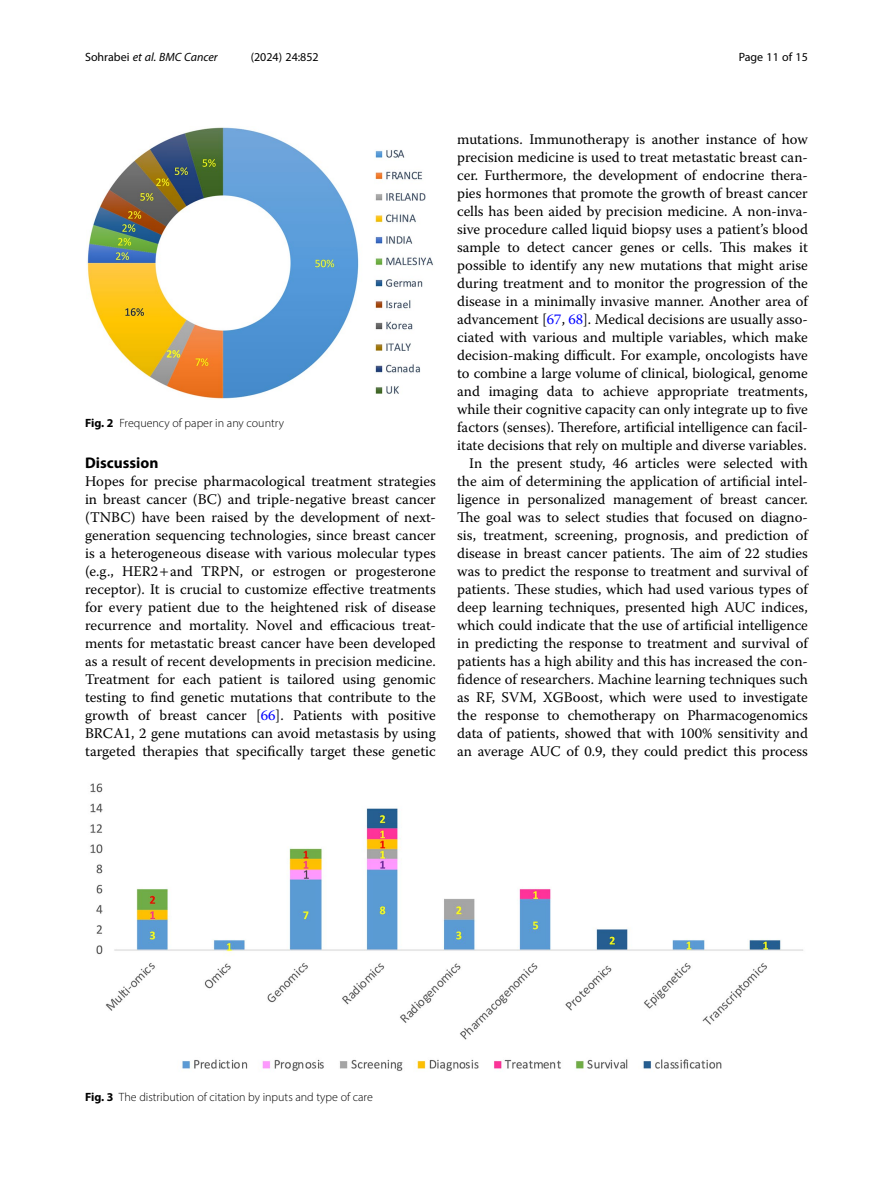
<style>
.page{position:relative;width:893px;height:1191px;background:#fff}
.page>*{position:absolute;margin:0;border:0;box-sizing:border-box;transform-origin:0 0}
.Head_1{font:700 15.45px "Myriad Pro";color:#000}
.Body_Text{font:14.7px/18px "Warnock Pro";color:#000;text-align:justify}
.Body_Text_Indent{font:14.7px/18px "Warnock Pro";color:#000;text-align:justify}
.Figure_Caption{font:300 12px "Myriad Pro";color:#000}
.t1{font:italic 12px "Myriad Pro";color:#000}
.t2{font:12px "Myriad Pro";color:#000}
.s1{font-style:normal}
.s2{font-weight:700}
.s3{color:#00f}
</style>
<div class="page">
<img style="left:90px;top:783px;width:713px;height:288px">
<img style="left:87px;top:127px;width:346px;height:272px">
<p class="t1" style="left:85px;top:50px;width:134px"><span class="s1">Sohrabei</span> et al. BMC Cancer</p>
<p class="t2" style="left:251px;top:50px;width:70px">(2024) 24:852</p>
<p class="t2" style="left:739px;top:50px;width:71px">Page 11 of 15</p>
<p class="Figure_Caption" style="left:85px;top:415px;width:200px"><span class="s2">Fig. 2</span> Frequency of paper in any country</p>
<p class="Head_1" style="left:85px;top:453px;width:75px">Discussion</p>
<p class="Body_Text" style="left:85px;top:472px;width:352px">Hopes for precise pharmacological treatment strategies in breast cancer (BC) and triple-negative breast cancer (TNBC) have been raised by the development of next&shy;generation sequencing technologies, since breast cancer is a heterogeneous disease with various molecular types (e.g., HER2 and TRPN, or estrogen or progesterone receptor). It is crucial to customize effective treatments for every patient due to the heightened risk of disease recurrence and mortality. Novel and efficacious treat&shy;ments for metastatic breast cancer have been developed as a result of recent developments in precision medicine.<br>Treatment for each patient is tailored using genomic testing to find genetic mutations that contribute to the growth of breast cancer [<span class="s3">66</span>]. Patients with positive BRCA1, 2 gene mutations can avoid metastasis by using targeted therapies that specifically target these genetic</p>
<p class="Body_Text" style="left:457px;top:130px;width:352px">mutations. Immunotherapy is another instance of how precision medicine is used to treat metastatic breast can&shy;cer. Furthermore, the development of endocrine thera&shy;pies hormones that promote the growth of breast cancer cells has been aided by precision medicine. A non-inva&shy;sive procedure called liquid biopsy uses a patient’s blood sample to detect cancer genes or cells. This makes it possible to identify any new mutations that might arise during treatment and to monitor the progression of the disease in a minimally invasive manner. Another area of advancement [<span class="s3">67</span>, <span class="s3">68</span>]. Medical decisions are usually asso&shy;ciated with various and multiple variables, which make decision-making difficult. For example, oncologists have to combine a large volume of clinical, biological, genome and imaging data to achieve appropriate treatments, while their cognitive capacity can only integrate up to five factors (senses). Therefore, artificial intelligence can facil&shy;itate decisions that rely on multiple and diverse variables.</p>
<p class="Body_Text_Indent" style="left:457px;top:454px;width:352px;text-indent:12px">In the present study, 46 articles were selected with the aim of determining the application of artificial intel&shy;ligence in personalized management of breast cancer.<br>The goal was to select studies that focused on diagno&shy;sis, treatment, screening, prognosis, and prediction of disease in breast cancer patients. The aim of 22 studies was to predict the response to treatment and survival of patients. These studies, which had used various types of deep learning techniques, presented high AUC indices, which could indicate that the use of artificial intelligence in predicting the response to treatment and survival of patients has a high ability and this has increased the con&shy;fidence of researchers. Machine learning techniques such as RF, SVM, XGBoost, which were used to investigate the response to chemotherapy on Pharmacogenomics data of patients, showed that with 100% sensitivity and an average AUC of 0.9, they could predict this process</p>
<p class="Figure_Caption" style="left:85px;top:1089px;width:289px"><span class="s2">Fig. 3</span> The distribution of citation by inputs and type of care</p>
</div>
